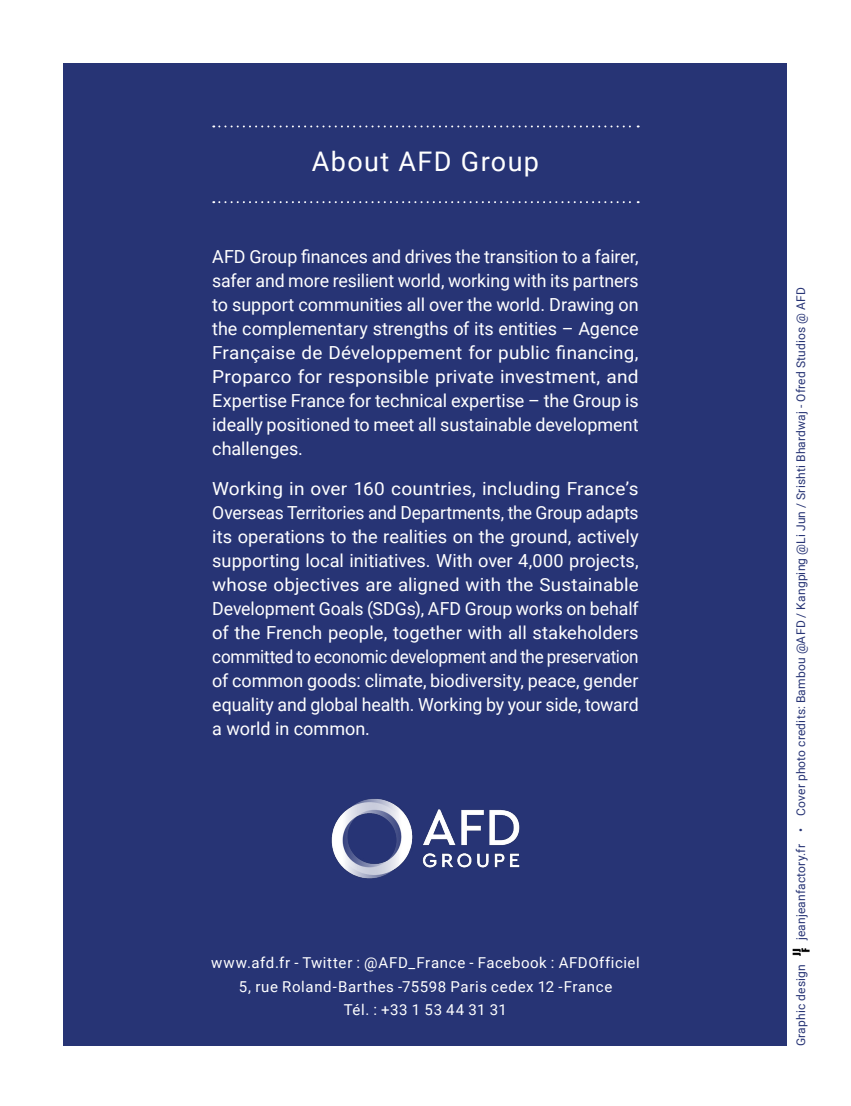
<style>
.page{position:relative;width:851px;height:1106px;background:#fff}
.page>*{position:absolute;margin:0;border:0;box-sizing:border-box;transform-origin:0 0}
.t1{font:27px "Roboto";letter-spacing:.05em;color:#fff}
.t2{font:18px/24px "Roboto";letter-spacing:-.005em;color:#fff;text-align:justify;scale:1.06 1}
.t3{font:18px/24px "Roboto";letter-spacing:-.005em;color:#fff;text-align:justify}
.t4{font:15px/23.1px "Roboto";letter-spacing:.04em;color:#fff;text-align:center}
.t5{font:12px "Roboto";letter-spacing:.015em;color:#273475}
</style>
<div class="page">
<div style="left:64px;top:63px;width:723px;height:983px;background:#273475"></div>
<svg style="left:213px;top:201px;width:425px;height:2px"></svg>
<svg style="left:213px;top:125px;width:425px;height:2px"></svg>
<img style="left:331px;top:799px;width:189px;height:80px">
<img style="left:792px;top:948px;width:18px;height:8px">
<h1 class="t1" style="left:312px;top:143px;width:229px">About AFD Group</h1>
<p class="t3" style="left:212px;top:244px;width:428px">AFD Group finances and drives the transition to a fairer, safer and more resilient world, working with its partners to support communities all over the world. Drawing on the complementary strengths of its entities – Agence Française de Développement for public financing, Proparco for responsible private investment, and Expertise France for technical expertise – the Group is ideally positioned to meet all sustainable development challenges.</p>
<p class="t2" style="left:212px;top:476px;width:404px">Working in over 160 countries, including France’s Overseas Territories and Departments, the Group adapts its operations to the realities on the ground, actively supporting local initiatives. With over 4,000 projects, whose objectives are aligned with the Sustainable Development Goals (SDGs), AFD Group works on behalf of the French people, together with all stakeholders committed to economic development and the preservation of common goods: climate, biodiversity, peace, gender equality and global health. Working by your side, toward a world in common.</p>
<p class="t4" style="left:211px;top:950px;width:430px">www.afd.fr - Twitter : @AFD_France - Facebook : AFDOfficiel<br>5, rue Roland-Barthes -75598 Paris cedex 12 -France<br>Tél. : +33 1 53 44 31 31</p>
<p class="t5" style="left:792px;top:940px;width:655px;rotate:-90deg">jeanjeanfactory.fr • Cover photo credits: Bambou @AFD / Kangping @Li Jun / Srishti Bhardwaj - Ofred Studios @ AFD</p>
<p class="t5" style="left:792px;top:1046px;width:83px;rotate:-90deg">Graphic design</p>
</div>
